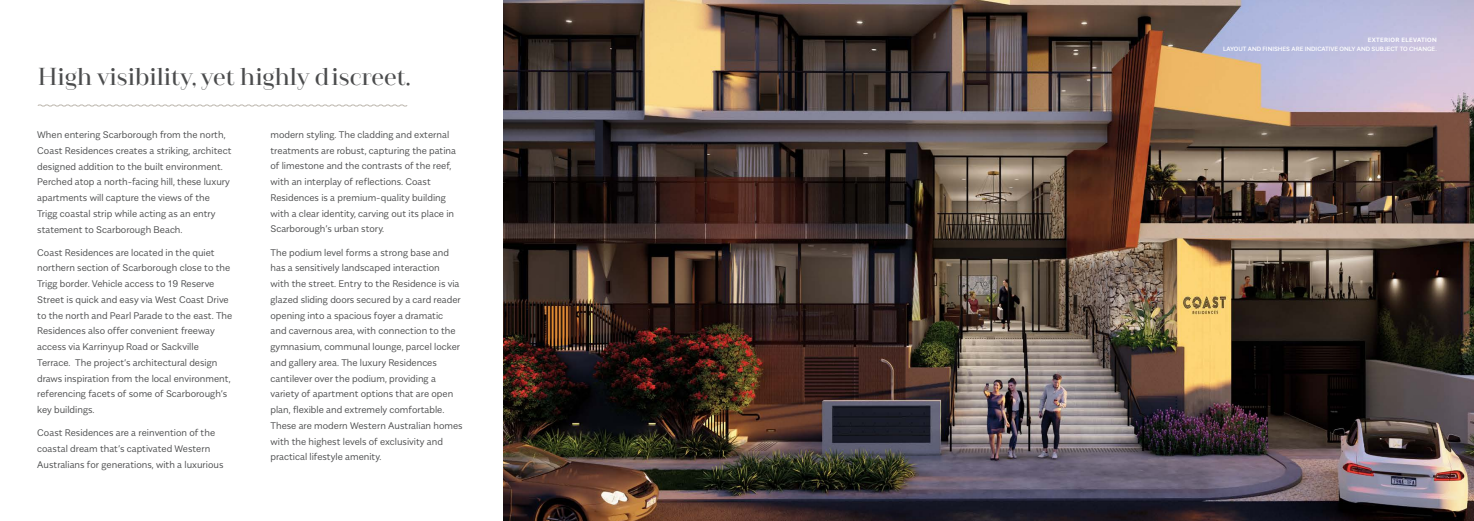
<style>
.page{position:relative;width:1474px;height:521px;background:#fff}
.page>*{position:absolute;margin:0;border:0;box-sizing:border-box;transform-origin:0 0}
.t1{font:600 24.5px "Camila";color:#4b4c4d}
.t2{font:300 9.62px/15.8px "Alergia Normal";color:#4b4c4d}
.t3{font:500 6.12px "Alergia Normal";color:#fff}
.t4{font:600 6.12px "Alergia Normal";letter-spacing:.05em;color:#fff}
</style>
<div class="page">
<img style="left:504px;top:0;width:969px;height:521px">
<svg style="left:37px;top:104px;width:370px;height:3px"></svg>
<h1 class="t1" style="left:38px;top:62px;width:375px">High visibility, yet highly discreet.</h1>
<p class="t2" style="left:37px;top:126px;width:196px">When entering Scarborough from the north, Coast Residences creates a striking, architect designed addition to the built environment.<br>Perched atop a north-facing hill, these luxury apartments will capture the views of the Trigg coastal strip while acting as an entry statement to Scarborough Beach.</p>
<p class="t2" style="left:37px;top:244px;width:197px">Coast Residences are located in the quiet northern section of Scarborough close to the Trigg border. Vehicle access to 19 Reserve Street is quick and easy via West Coast Drive to the north and Pearl Parade to the east. The Residences also offer convenient freeway access via Karrinyup Road or Sackville Terrace. The project’s architectural design draws inspiration from the local environment, referencing facets of some of Scarborough’s key buildings.</p>
<p class="t2" style="left:37px;top:424px;width:188px">Coast Residences are a reinvention of the coastal dream that’s captivated Western<br>Australians for generations, with a luxurious</p>
<p class="t2" style="left:270px;top:126px;width:187px">modern styling. The cladding and external treatments are robust, capturing the patina of limestone and the contrasts of the reef, with an interplay of reflections. Coast Residences is a premium-quality building with a clear identity, carving out its place in Scarborough’s urban story.</p>
<p class="t2" style="left:270px;top:244px;width:194px">The podium level forms a strong base and has a sensitively landscaped interaction<br>with the street. Entry to the Residence is via glazed sliding doors secured by a card reader opening into a spacious foyer a dramatic<br>and cavernous area, with connection to the gymnasium, communal lounge, parcel locker and gallery area. The luxury Residences cantilever over the podium, providing a variety of apartment options that are open plan, flexible and extremely comfortable.<br>These are modern Western Australian homes with the highest levels of exclusivity and practical lifestyle amenity.</p>
<p class="t4" style="left:1367px;top:35px;width:70px">EXTERIOR ELEVATION</p>
<p class="t3" style="left:1223px;top:44px;width:215px">LAYOUT AND FINISHES ARE INDICATIVE ONLY AND SUBJECT TO CHANGE.</p>
</div>
